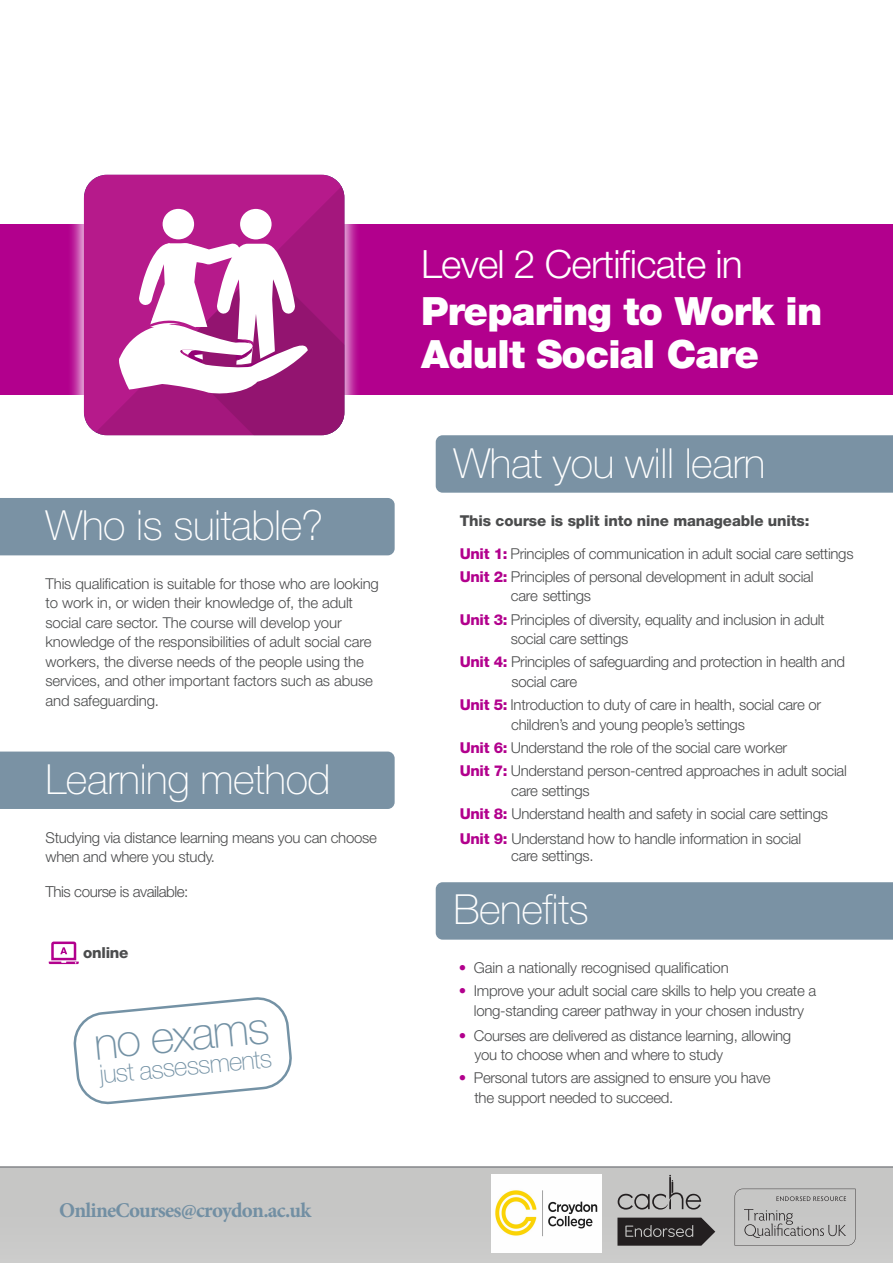
<style>
.page{position:relative;width:893px;height:1263px;background:#fff}
.page>*{position:absolute;margin:0;border:0;box-sizing:border-box;transform-origin:0 0}
.Contact_Header{font:100 45.45px "Helvetica Neue LT Pro";color:#7492a5}
.Body_Subheader__Turq{font:100 41.55px "Helvetica Neue LT Pro";letter-spacing:-.01em;color:#fff}
.Body_Subheader__Turq-2{font:900 39px "Helvetica Neue LT Pro";letter-spacing:-.02em;color:#fff}
.Body_Subheader__Turq-3{font:300 39px "Helvetica Neue LT Pro";letter-spacing:-.02em;color:#fff}
.Contact_Header-2{font:100 25.5px "Helvetica Neue LT Pro";color:#7492a5}
.t1{font:700 21px "Minion Pro";letter-spacing:-.035em;color:#728fa3}
.Body_Subheader__Turq-4{font:300 15.15px "Helvetica Neue LT Pro";letter-spacing:-.03em;color:#4b4c4d}
.Body_Subheader__Turq-5{font:800 15.15px "Helvetica Neue LT Pro";letter-spacing:-.02em;color:#4b4c4d}
.Body_Subheader__Turq-6{font:300 15px/19.5px "Helvetica Neue LT Pro";letter-spacing:-.02em;color:#4b4c4d}
.Body_Subheader__Turq-7{font:800 15px "Helvetica Neue LT Pro";letter-spacing:-.01em;color:#4b4c4d}
.s1{font-weight:800;color:#b2008d}
</style>
<div class="page">
<svg style="left:49px;top:941px;width:30px;height:23px"></svg>
<div style="left:0;top:224px;width:893px;height:171px;background:#b2008d"></div>
<div style="left:0;top:1168px;width:893px;height:95px;background:#c6c6c5"></div>
<hr style="left:0;top:1166px;width:893px;height:2px;background:#939598">
<div style="left:68px;top:159px;width:292px;height:292px;background:#fff;opacity:.75"></div>
<div style="left:436px;top:435px;width:457px;height:58px;background:#7a92a4"></div>
<div style="left:436px;top:882px;width:457px;height:58px;background:#7a92a4"></div>
<div style="left:0;top:498px;width:395px;height:57px;background:#7a92a4"></div>
<div style="left:0;top:751px;width:395px;height:58px;background:#7a92a4"></div>
<svg style="left:73px;top:997px;width:219px;height:107px"></svg>
<div style="left:84px;top:175px;width:260px;height:260px;background:#b61a8b"></div>
<svg style="left:116px;top:209px;width:228px;height:226px;background:#c469ab"></svg>
<svg style="left:618px;top:1175px;width:83px;height:34px"></svg>
<svg style="left:617px;top:1217px;width:98px;height:29px;background:#403c3d"></svg>
<svg style="left:735px;top:1189px;width:120px;height:56px"></svg>
<img style="left:491px;top:1174px;width:111px;height:78px">
<p class="Body_Subheader__Turq" style="left:46px;top:502px;width:279px">Who is suitable?</p>
<p class="Body_Subheader__Turq-6" style="left:46px;top:573px;width:335px">This qualification is suitable for those who are looking to work in, or widen their knowledge of, the adult social care sector. The course will develop your knowledge of the responsibilities of adult social care workers, the diverse needs of the people using the services, and other important factors such as abuse and safeguarding.</p>
<p class="Body_Subheader__Turq" style="left:46px;top:755px;width:287px">Learning method</p>
<p class="Body_Subheader__Turq-6" style="left:46px;top:827px;width:333px">Studying via distance learning means you can choose when and where you study.</p>
<p class="Body_Subheader__Turq-4" style="left:46px;top:882px;width:144px">This course is available:</p>
<p class="Body_Subheader__Turq-5" style="left:83px;top:944px;width:47px">online</p>
<p class="Contact_Header" style="left:92px;top:1017px;width:177px;rotate:-5deg">no exams</p>
<p class="Contact_Header-2" style="left:99px;top:1059px;width:174px;rotate:-5deg">just assessments</p>
<h3 class="t1" style="left:59px;top:1195px;width:254px">OnlineCourses@croydon.ac.uk</h3>
<p class="Body_Subheader__Turq-3" style="left:421px;top:240px;width:323px">Level 2 Certificate in</p>
<p class="Body_Subheader__Turq-2" style="left:421px;top:255px;width:403px">Preparing to Work in</p>
<p class="Body_Subheader__Turq-2" style="left:421px;top:298px;width:339px">Adult Social Care</p>
<p class="Body_Subheader__Turq-2" style="left:421px;top:288px;width:403px">Preparing to Work in</p>
<p class="Body_Subheader__Turq-2" style="left:421px;top:331px;width:339px">Adult Social Care</p>
<p class="Body_Subheader__Turq" style="left:453px;top:440px;width:314px">What you will learn</p>
<p class="Body_Subheader__Turq-7" style="left:460px;top:511px;width:351px">This course is split into nine manageable units:</p>
<p class="Body_Subheader__Turq-6" style="left:460px;top:543px;width:395px"><span class="s1">Unit 1:</span> Principles of communication in adult social care settings</p>
<p class="Body_Subheader__Turq-6" style="left:511px;top:566px;width:304px;text-indent:-51px"><span class="s1">Unit 2:</span> Principles of personal development in adult social care settings</p>
<p class="Body_Subheader__Turq-6" style="left:511px;top:609px;width:315px;text-indent:-51px"><span class="s1">Unit 3:</span> Principles of diversity, equality and inclusion in adult social care settings</p>
<p class="Body_Subheader__Turq-6" style="left:511px;top:652px;width:335px;text-indent:-52px"><span class="s1">Unit 4:</span> Principles of safeguarding and protection in health and social care</p>
<p class="Body_Subheader__Turq-6" style="left:511px;top:695px;width:312px;text-indent:-52px"><span class="s1">Unit 5:</span> Introduction to duty of care in health, social care or children’s and young people’s settings</p>
<p class="Body_Subheader__Turq-6" style="left:460px;top:737px;width:329px"><span class="s1">Unit 6:</span> Understand the role of the social care worker</p>
<p class="Body_Subheader__Turq-6" style="left:511px;top:761px;width:337px;text-indent:-52px"><span class="s1">Unit 7:</span> Understand person-centred approaches in adult social care settings</p>
<p class="Body_Subheader__Turq-6" style="left:460px;top:803px;width:370px"><span class="s1">Unit 8:</span> Understand health and safety in social care settings</p>
<p class="Body_Subheader__Turq-6" style="left:511px;top:830px;width:291px;line-height:16.5px;text-indent:-52px"><span class="s1">Unit 9:</span> Understand how to handle information in social care settings.</p>
<p class="Body_Subheader__Turq" style="left:453px;top:885px;width:137px">Benefits</p>
<p class="Body_Subheader__Turq-6" style="left:459px;top:958px;width:271px"><span class="s1">•</span> Gain a nationally recognised qualification</p>
<p class="Body_Subheader__Turq-6" style="left:459px;top:981px;width:359px;text-align:center"><span class="s1">•</span> Improve your adult social care skills to help you create a long-standing career pathway in your chosen industry</p>
<p class="Body_Subheader__Turq-6" style="left:474px;top:1025px;width:318px;text-indent:-15px"><span class="s1">•</span> Courses are delivered as distance learning, allowing you to choose when and where to study</p>
<p class="Body_Subheader__Turq-6" style="left:474px;top:1068px;width:298px;text-indent:-15px"><span class="s1">•</span> Personal tutors are assigned to ensure you have the support needed to succeed.</p>
</div>
